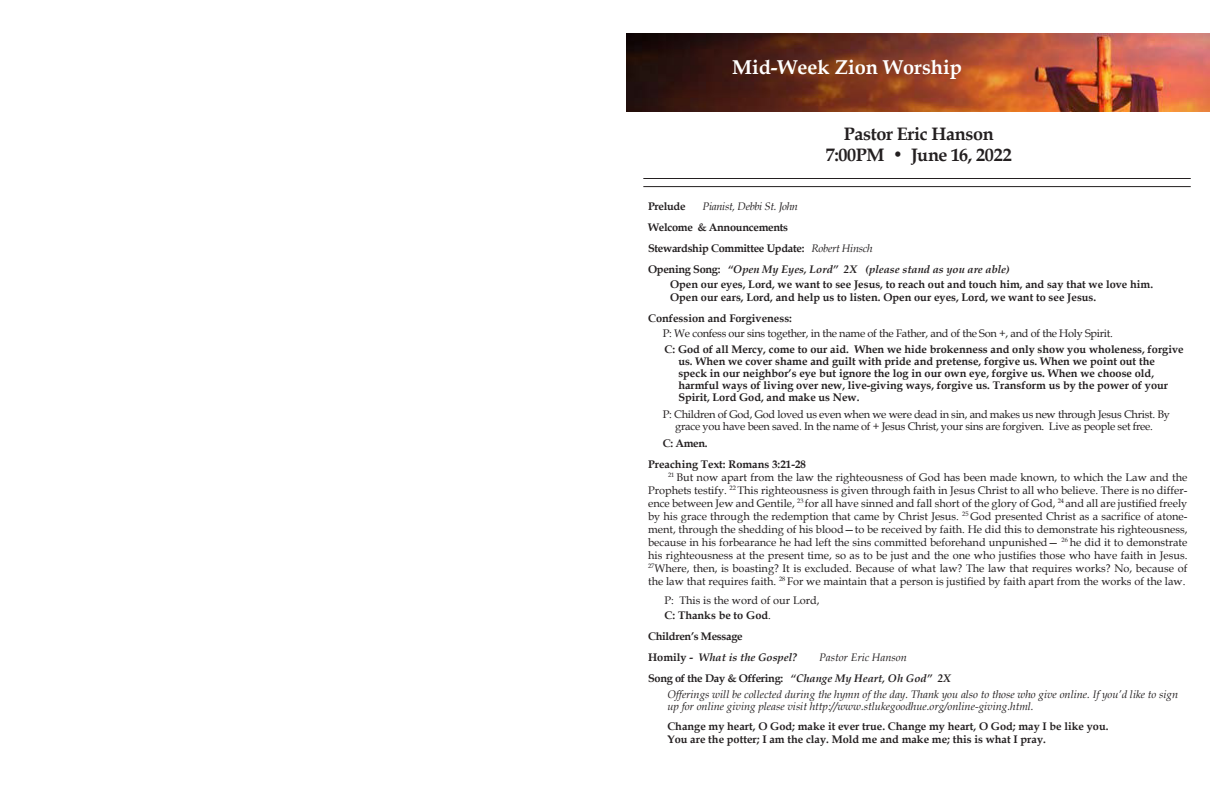
<style>
.page{position:relative;width:1224px;height:792px;background:#fff}
.page>*{position:absolute;margin:0;border:0;box-sizing:border-box;transform-origin:0 0}
.t1{font:700 20px "Book Antiqua";color:#fff}
.t2{font:700 18px "Book Antiqua";letter-spacing:-.02em;color:#231f20}
.t3{font:11px/13px "Book Antiqua";letter-spacing:-.025em;color:#231f20;text-align:justify}
.t4{font:700 11px "Book Antiqua";color:#231f20}
.t5{font:italic 11px "Book Antiqua";color:#231f20}
.t6{font:italic 700 11px "Book Antiqua";color:#231f20}
.t7{font:700 11px "Book Antiqua";letter-spacing:-.025em;color:#231f20}
.t8{font:11px "Book Antiqua";color:#231f20}
.t9{font:italic 11px "Book Antiqua";letter-spacing:-.025em;color:#231f20}
.s1{font-family:"Palatino Linotype";font-style:italic}
.s2{font-weight:400;font-style:italic}
.s3{font-style:normal}
.s4{font-weight:400}
</style>
<div class="page">
<hr style="left:643px;top:178px;width:548px;height:1px;background:#231f20">
<hr style="left:643px;top:186px;width:548px;height:1px;background:#231f20">
<img style="left:627px;top:33px;width:583px;height:78px">
<p class="t1" style="left:732px;top:53px;width:231px">Mid-Week Zion Worship</p>
<p class="t2" style="left:844px;top:121px;width:151px">Pastor Eric Hanson</p>
<p class="t2" style="left:826px;top:142px;width:187px">7:00PM <span class="s1">•</span> June 16, 2022</p>
<p class="t7" style="left:648px;top:199px;width:39px">Prelude</p>
<p class="t9" style="left:703px;top:199px;width:97px">Pianist, Debbi St. John</p>
<p class="t7" style="left:648px;top:220px;width:142px">Welcome &amp; Announcements</p>
<p class="t7" style="left:648px;top:241px;width:226px">Stewardship Committee Update: <span class="s2">Robert Hinsch</span></p>
<p class="t6" style="left:648px;top:262px;width:363px"><span class="s3">Opening Song:</span> “Open My Eyes, Lord” 2X (please stand as you are able)</p>
<p class="t4" style="left:670px;top:277px;width:485px">Open our eyes, Lord, we want to see Jesus, to reach out and touch him, and say that we love him.</p>
<p class="t4" style="left:670px;top:290px;width:428px">Open our ears, Lord, and help us to listen. Open our eyes, Lord, we want to see Jesus.</p>
<p class="t4" style="left:648px;top:311px;width:145px">Confession and Forgiveness:</p>
<p class="t3" style="left:663px;top:326px;width:451px">P: We confess our sins together, in the name of the Father, and of the Son +, and of the Holy Spirit.</p>
<p class="t4" style="left:665px;top:342px;width:521px">C: God of all Mercy, come to our aid. When we hide brokenness and only show you wholeness, forgive</p>
<p class="t4" style="left:678px;top:354px;width:478px">us. When we cover shame and guilt with pride and pretense, forgive us. When we point out the</p>
<p class="t4" style="left:678px;top:366px;width:477px">speck in our neighbor’s eye but ignore the log in our own eye, forgive us. When we choose old,</p>
<p class="t4" style="left:678px;top:378px;width:491px">harmful ways of living over new, live-giving ways, forgive us. Transform us by the power of your</p>
<p class="t4" style="left:678px;top:390px;width:183px">Spirit, Lord God, and make us New.</p>
<p class="t3" style="left:663px;top:407px;width:508px">P: Children of God, God loved us even when we were dead in sin, and makes us new through Jesus Christ. By</p>
<p class="t3" style="left:675px;top:419px;width:479px">grace you have been saved. In the name of + Jesus Christ, your sins are forgiven. Live as people set free.</p>
<p class="t4" style="left:663px;top:436px;width:46px">C: Amen.</p>
<p class="t4" style="left:648px;top:457px;width:159px">Preaching Text: Romans 3:21-28</p>
<p class="t3" style="left:648px;top:470px;width:541px;text-indent:20px"><sup>21</sup> But now apart from the law the righteousness of God has been made known, to which the Law and the Prophets testify. <sup>22</sup> This righteousness is given through faith in Jesus Christ to all who believe. There is no differ&shy;ence between Jew and Gentile, <sup>23</sup> for all have sinned and fall short of the glory of God, <sup>24</sup> and all are justified freely by his grace through the redemption that came by Christ Jesus. <sup>25</sup> God presented Christ as a sacrifice of atone&shy;ment, through the shedding of his blood—to be received by faith. He did this to demonstrate his righteousness, because in his forbearance he had left the sins committed beforehand unpunished— <sup>26</sup> he did it to demonstrate his righteousness at the present time, so as to be just and the one who justifies those who have faith in Jesus.<br><sup>27</sup>Where, then, is boasting? It is excluded. Because of what law? The law that requires works? No, because of the law that requires faith. <sup>28</sup> For we maintain that a person is justified by faith apart from the works of the law.</p>
<p class="t8" style="left:665px;top:593px;width:156px">P: This is the word of our Lord,</p>
<p class="t4" style="left:665px;top:608px;width:108px">C: Thanks be to God<span class="s4">.</span></p>
<p class="t7" style="left:648px;top:629px;width:96px">Children’s Message</p>
<p class="t6" style="left:648px;top:650px;width:151px"><span class="s3">Homily -</span> What is the Gospel?</p>
<p class="t5" style="left:819px;top:650px;width:89px">Pastor Eric Hanson</p>
<p class="t6" style="left:648px;top:671px;width:305px"><span class="s3">Song of the Day &amp; Offering:</span> “Change My Heart, Oh God” 2X</p>
<p class="t5" style="left:667px;top:687px;width:512px">Offerings will be collected during the hymn of the day. Thank you also to those who give online. If you’d like to sign</p>
<p class="t5" style="left:667px;top:699px;width:368px">up for online giving please visit http://www.stlukegoodhue.org/online-giving.html.</p>
<p class="t4" style="left:667px;top:719px;width:443px">Change my heart, O God; make it ever true. Change my heart, O God; may I be like you.</p>
<p class="t4" style="left:667px;top:732px;width:380px">You are the potter; I am the clay. Mold me and make me; this is what I pray.</p>
</div>
